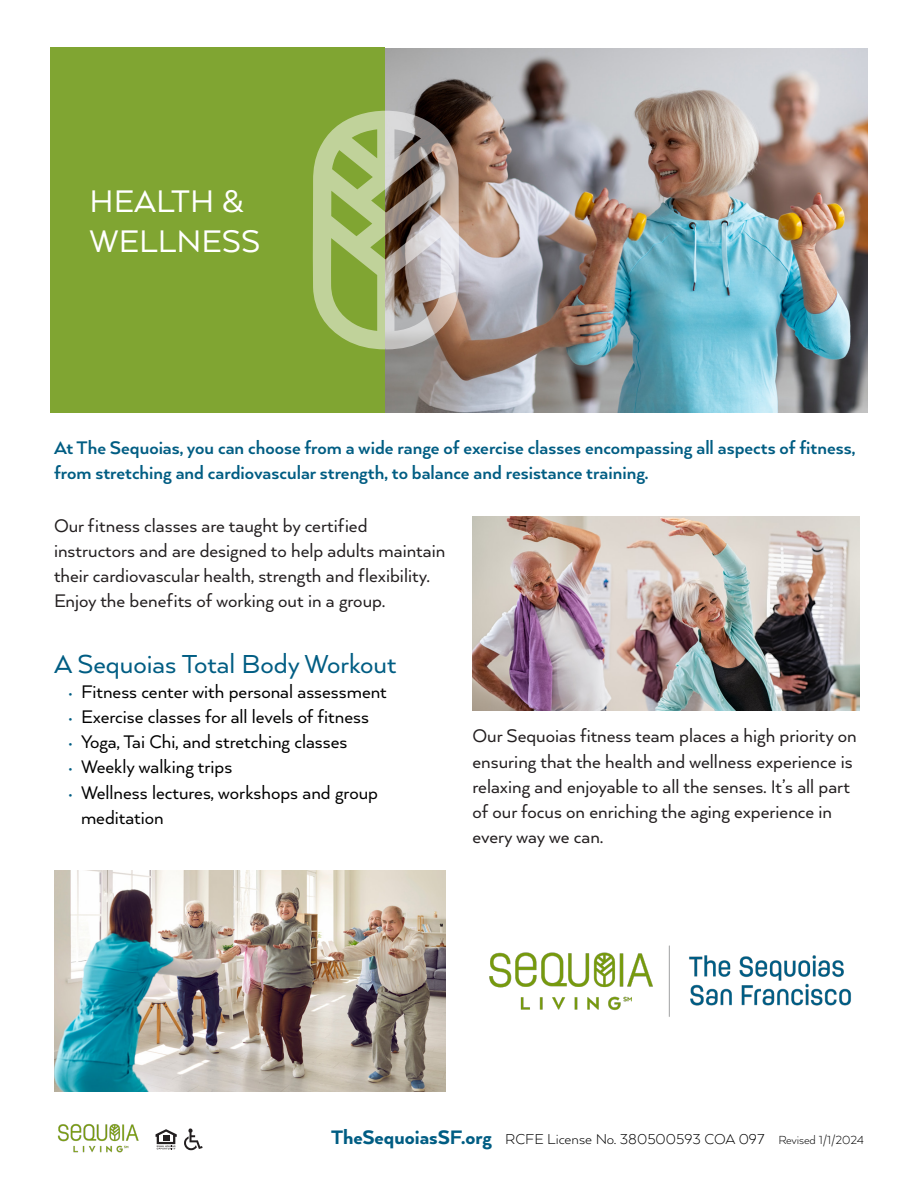
<style>
.page{position:relative;width:918px;height:1188px;background:#fff}
.page>*{position:absolute;margin:0;border:0;box-sizing:border-box;transform-origin:0 0}
.t1{font:36px/40.5px "Arquitecta";color:#fff}
.t2{font:30px "Arquitecta";color:#005d83}
.t3{font:21px/25.2px "Arquitecta";color:#231f20}
.t4{font:21px/25.2px "Arquitecta";color:#000001}
.t5{font:21px/25.2px "Arquitecta";color:#231f20}
.t6{font:700 21px/25.2px "Arquitecta";color:#005d83}
.t7{font:300 16.5px "Arquitecta";color:#000001}
.s1{font-weight:300;color:#005d83}
.s2{font-weight:800;font-size:22.5px;color:#005d83}
.s3{font-size:13.5px}
</style>
<div class="page">
<img style="left:489px;top:945px;width:362px;height:72px">
<img style="left:385px;top:48px;width:482px;height:365px">
<div style="left:51px;top:48px;width:334px;height:365px;background:#80a532"></div>
<svg style="left:313px;top:111px;width:146px;height:238px"></svg>
<img style="left:472px;top:516px;width:388px;height:195px">
<img style="left:54px;top:871px;width:392px;height:220px">
<svg style="left:156px;top:1129px;width:21px;height:20px"></svg>
<svg style="left:184px;top:1129px;width:19px;height:21px"></svg>
<img style="left:57px;top:1123px;width:82px;height:30px">
<p class="t1" style="left:90px;top:179px;width:172px">HEALTH &amp;<br>WELLNESS</p>
<p class="t6" style="left:54px;top:435px;width:803px">At The Sequoias, you can choose from a wide range of exercise classes encompassing all aspects of fitness, from stretching and cardiovascular strength, to balance and resistance training.</p>
<p class="t5" style="left:54px;top:512px;width:393px">Our fitness classes are taught by certified instructors and are designed to help adults maintain their cardiovascular health, strength and flexibility.<br>Enjoy the benefits of working out in a group.</p>
<p class="t2" style="left:54px;top:645px;width:344px">A Sequoias Total Body Workout</p>
<p class="t4" style="left:68px;top:678px;width:321px"><span class="s1">•</span> Fitness center with personal assessment</p>
<p class="t4" style="left:68px;top:703px;width:303px"><span class="s1">•</span> Exercise classes for all levels of fitness</p>
<p class="t4" style="left:68px;top:728px;width:281px"><span class="s1">•</span> Yoga, Tai Chi, and stretching classes</p>
<p class="t4" style="left:68px;top:754px;width:166px"><span class="s1">•</span> Weekly walking trips</p>
<p class="t4" style="left:81px;top:779px;width:299px;text-indent:-14px"><span class="s1">•</span> Wellness lectures, workshops and group meditation</p>
<p class="t3" style="left:472px;top:723px;width:386px">Our Sequoias fitness team places a high priority on ensuring that the health and wellness experience is relaxing and enjoyable to all the senses. It’s all part of our focus on enriching the aging experience in every way we can.</p>
<p class="t7" style="left:331px;top:1129px;width:534px"><span class="s2">TheSequoiasSF.org</span> RCFE License No. 380500593 COA 097 <span class="s3">Revised 1/1/2024</span></p>
</div>
